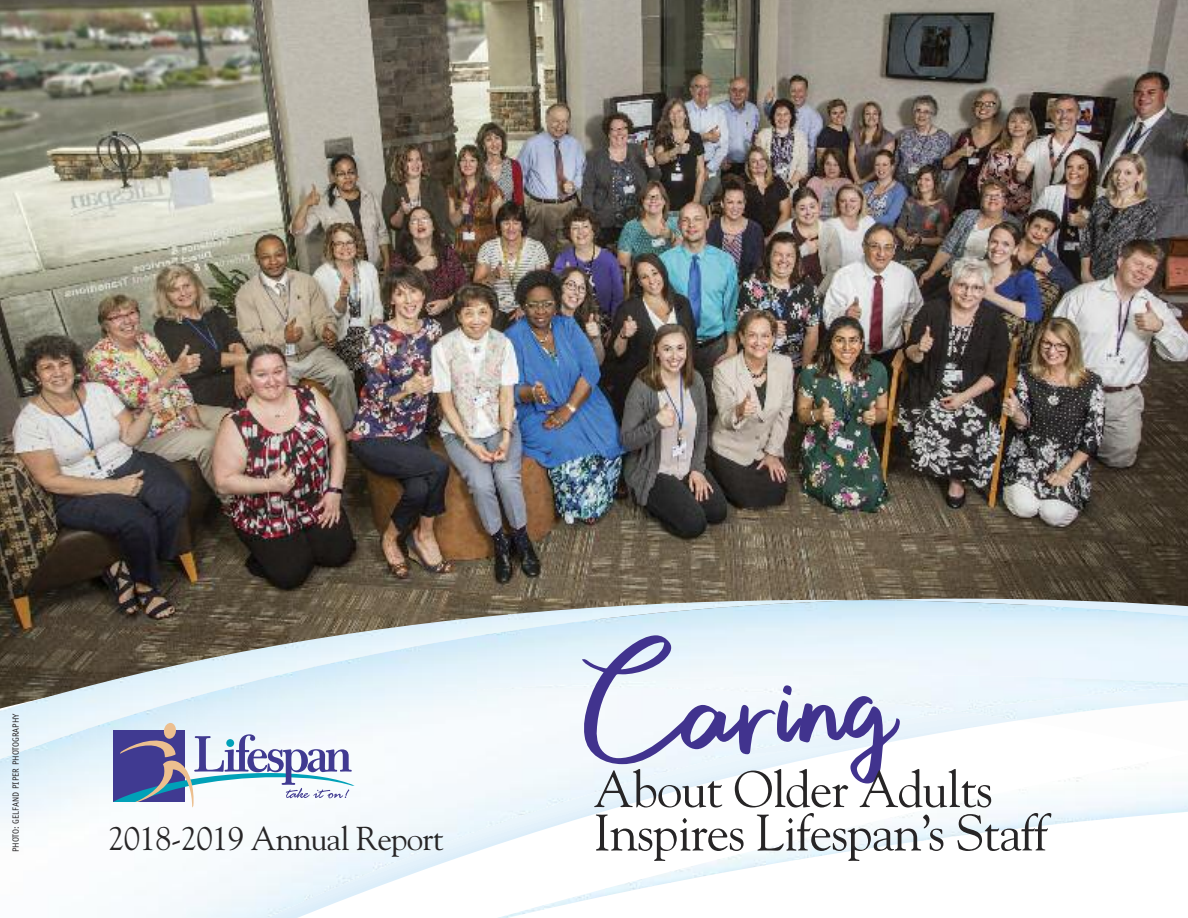
<style>
.page{position:relative;width:1188px;height:918px;background:#fff}
.page>*{position:absolute;margin:0;border:0;box-sizing:border-box;transform-origin:0 0}
.t1{font:187.5px "Sweet Buttermilk Script";color:#41338e}
.t2{font:51px/43.5px "Goudy";letter-spacing:-.02em;color:#272526}
.t3{font:33px "Goudy";letter-spacing:-.025em;color:#272526}
.t4{font:9px "Officina Sans";color:#272526}
</style>
<div class="page">
<img style="left:0;top:0;width:1188px;height:599px">
<svg style="left:0;top:599px;width:1188px;height:312px"></svg>
<img style="left:347px;top:614px;width:128px;height:21px">
<img style="left:509px;top:600px;width:225px;height:6px">
<img style="left:153px;top:633px;width:196px;height:62px">
<img style="left:24px;top:677px;width:97px;height:51px">
<img style="left:121px;top:669px;width:34px;height:29px">
<img style="left:0;top:703px;width:25px;height:25px">
<img style="left:153px;top:695px;width:31px;height:3px">
<img style="left:475px;top:606px;width:260px;height:185px">
<img style="left:734px;top:600px;width:162px;height:156px">
<img style="left:895px;top:600px;width:293px;height:75px">
<img style="left:313px;top:635px;width:163px;height:220px">
<img style="left:184px;top:666px;width:130px;height:252px">
<img style="left:87px;top:698px;width:98px;height:220px">
<img style="left:895px;top:711px;width:63px;height:11px">
<img style="left:0;top:728px;width:88px;height:190px">
<img style="left:475px;top:790px;width:129px;height:33px">
<img style="left:475px;top:822px;width:31px;height:11px">
<img style="left:313px;top:854px;width:106px;height:32px">
<img style="left:313px;top:885px;width:29px;height:13px">
<img style="left:184px;top:917px;width:87px;height:1px">
<img style="left:1016px;top:753px;width:172px;height:76px">
<img style="left:890px;top:788px;width:128px;height:54px">
<img style="left:764px;top:817px;width:128px;height:49px">
<img style="left:669px;top:847px;width:96px;height:37px">
<img style="left:890px;top:841px;width:33px;height:5px">
<img style="left:543px;top:888px;width:64px;height:22px">
<img style="left:606px;top:871px;width:64px;height:26px">
<img style="left:496px;top:904px;width:48px;height:14px">
<img style="left:1019px;top:720px;width:169px;height:33px">
<img style="left:958px;top:711px;width:230px;height:9px">
<img style="left:453px;top:675px;width:735px;height:36px">
<img style="left:427px;top:692px;width:26px;height:2px">
<svg style="left:113px;top:723px;width:242px;height:85px"></svg>
<p class="t4" style="left:12px;top:852px;width:140px;rotate:-90deg">PHOTO: GELFAND PIPER PHOTOGRAPHY</p>
<p class="t3" style="left:108px;top:819px;width:337px">2018-2019 Annual Report</p>
<h1 class="t1" style="left:582px;top:576px;width:315px">Caring</h1>
<p class="t2" style="left:594px;top:768px;width:456px">About Older Adults<br>Inspires Lifespan’s Staff</p>
</div>
